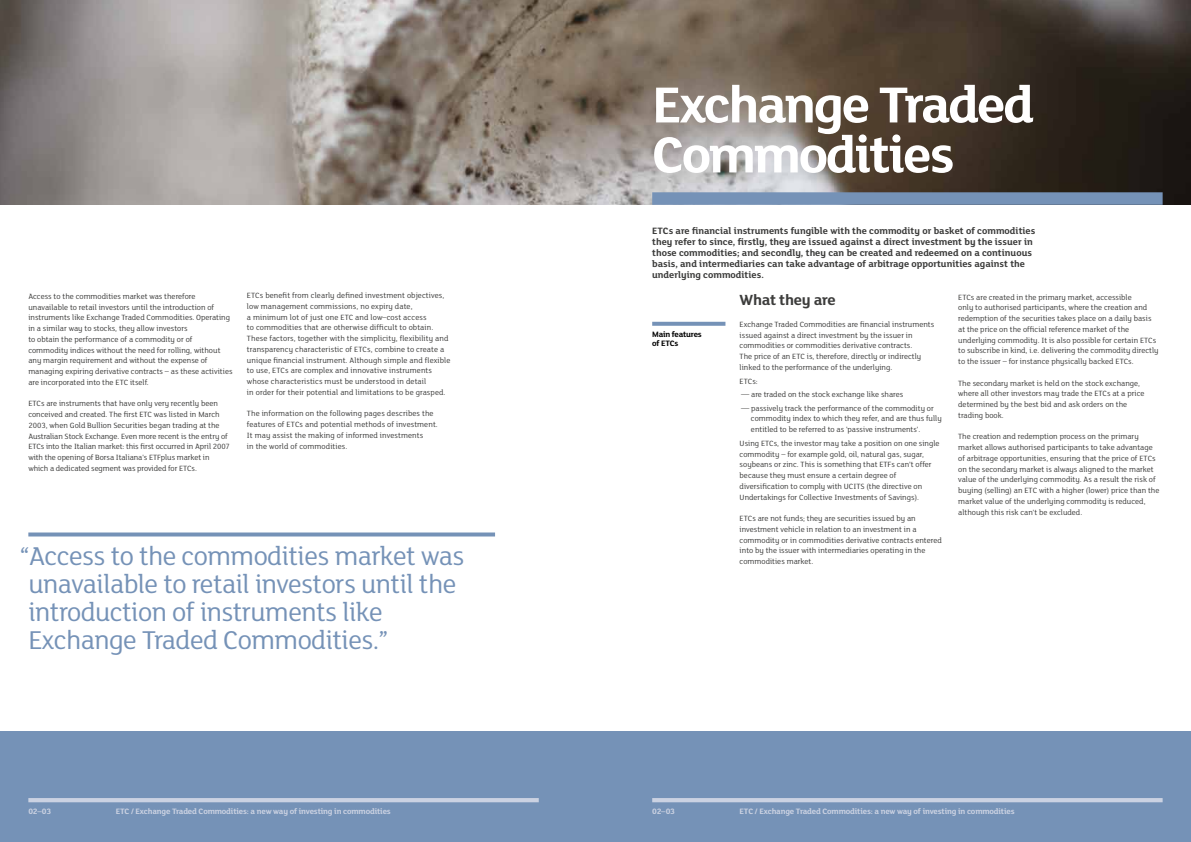
<style>
.page{position:relative;width:1191px;height:842px;background:#fff}
.page>*{position:absolute;margin:0;border:0;box-sizing:border-box;transform-origin:0 0}
.t1{font:700 55px/50px "FS Lola";letter-spacing:-.04em;color:#fff}
.t2{font:28px/28px "FS Lola";letter-spacing:-.02em;color:#7592b7}
.t3{font:700 16px "FS Lola";letter-spacing:-.02em;color:#3c3c3b}
.t4{font:700 10px/11px "FS Lola";color:#3c3c3b}
.t5{font:700 8.5px "FS Lola";letter-spacing:-.02em;color:#cbd2e2}
.t6{font:700 8.5px/9px "FS Lola";letter-spacing:-.025em;color:#000}
.t7{font:8.2px/10.7px "FS Lola";color:#3c3c3b}
</style>
<div class="page">
<div style="left:0;top:731px;width:1191px;height:111px;background:#7592b7"></div>
<img style="left:0;top:0;width:1191px;height:205px">
<hr style="left:28px;top:798px;width:511px;height:4px;background:#cbd2e2">
<hr style="left:652px;top:798px;width:510px;height:4px;background:#cbd2e2">
<div style="left:652px;top:192px;width:510px;height:13px;background:#7592b7"></div>
<svg style="left:652px;top:322px;width:73px;height:4px"></svg>
<svg style="left:28px;top:532px;width:467px;height:4px;background:#869fc0"></svg>
<h1 class="t1" style="left:652px;top:77px;width:383px">Exchange Traded<br>Commodities</h1>
<p class="t7" style="left:28px;top:291px;width:206px">Access to the commodities market was therefore unavailable to retail investors until the introduction of instruments like Exchange Traded Commodities. Operating in a similar way to stocks, they allow investors<br>to obtain the performance of a commodity or of commodity indices without the need for rolling, without any margin requirement and without the expense of managing expiring derivative contracts – as these activities are incorporated into the ETC itself.</p>
<p class="t7" style="left:28px;top:398px;width:203px">ETCs are instruments that have only very recently been conceived and created. The first ETC was listed in March 2003, when Gold Bullion Securities began trading at the Australian Stock Exchange. Even more recent is the entry of ETCs into the Italian market: this first occurred in April 2007 with the opening of Borsa Italiana's ETFplus market in which a dedicated segment was provided for ETCs.</p>
<p class="t7" style="left:247px;top:290px;width:205px">ETCs benefit from clearly defined investment objectives, low management commissions, no expiry date,<br>a minimum lot of just one ETC and low–cost access<br>to commodities that are otherwise difficult to obtain.<br>These factors, together with the simplicity, flexibility and transparency characteristic of ETCs, combine to create a unique financial instrument. Although simple and flexible to use, ETCs are complex and innovative instruments whose characteristics must be understood in detail<br>in order for their potential and limitations to be grasped.</p>
<p class="t7" style="left:247px;top:408px;width:192px">The information on the following pages describes the features of ETCs and potential methods of investment.<br>It may assist the making of informed investments<br>in the world of commodities.</p>
<h2 class="t2" style="left:28px;top:541px;width:437px;text-indent:-9px">“Access to the commodities market was unavailable to retail investors until the introduction of instruments like Exchange Traded Commodities.”</h2>
<p class="t4" style="left:652px;top:225px;width:385px">ETCs are financial instruments fungible with the commodity or basket of commodities they refer to since, firstly, they are issued against a direct investment by the issuer in those commodities; and secondly, they can be created and redeemed on a continuous basis, and intermediaries can take advantage of arbitrage opportunities against the underlying commodities.</p>
<p class="t6" style="left:652px;top:329px;width:51px">Main features of ETCs</p>
<h3 class="t3" style="left:739px;top:289px;width:97px">What they are</h3>
<p class="t7" style="left:739px;top:319px;width:196px">Exchange Traded Commodities are financial instruments issued against a direct investment by the issuer in commodities or commodities derivative contracts.<br>The price of an ETC is, therefore, directly or indirectly linked to the performance of the underlying.</p>
<p class="t7" style="left:739px;top:375px;width:20px">ETCs:</p>
<p class="t7" style="left:741px;top:389px;width:164px">— are traded on the stock exchange like shares</p>
<p class="t7" style="left:751px;top:402px;width:192px;text-indent:-10px">— passively track the performance of the commodity or commodity index to which they refer, and are thus fully entitled to be referred to as 'passive instruments'.</p>
<p class="t7" style="left:739px;top:437px;width:201px">Using ETCs, the investor may take a position on one single commodity – for example gold, oil, natural gas, sugar, soybeans or zinc. This is something that ETFs can’t offer because they must ensure a certain degree of diversification to comply with UCITS (the directive on Undertakings for Collective Investments of Savings).</p>
<p class="t7" style="left:739px;top:513px;width:204px">ETCs are not funds; they are securities issued by an investment vehicle in relation to an investment in a commodity or in commodities derivative contracts entered into by the issuer with intermediaries operating in the commodities market.</p>
<p class="t7" style="left:958px;top:291px;width:202px">ETCs are created in the primary market, accessible<br>only to authorised participants, where the creation and redemption of the securities takes place on a daily basis at the price on the official reference market of the underlying commodity. It is also possible for certain ETCs to subscribe in kind, i.e. delivering the commodity directly to the issuer – for instance physically backed ETCs.</p>
<p class="t7" style="left:958px;top:377px;width:188px">The secondary market is held on the stock exchange, where all other investors may trade the ETCs at a price determined by the best bid and ask orders on the trading book.</p>
<p class="t7" style="left:958px;top:431px;width:203px">The creation and redemption process on the primary market allows authorised participants to take advantage of arbitrage opportunities, ensuring that the price of ETCs on the secondary market is always aligned to the market value of the underlying commodity. As a result the risk of buying (selling) an ETC with a higher (lower) price than the market value of the underlying commodity is reduced, although this risk can't be excluded.</p>
<p class="t5" style="left:28px;top:805px;width:24px">02–03</p>
<p class="t5" style="left:116px;top:805px;width:276px">ETC / Exchange Traded Commodities: a new way of investing in commodities</p>
<p class="t5" style="left:652px;top:805px;width:24px">02–03</p>
<p class="t5" style="left:739px;top:805px;width:276px">ETC / Exchange Traded Commodities: a new way of investing in commodities</p>
</div>
